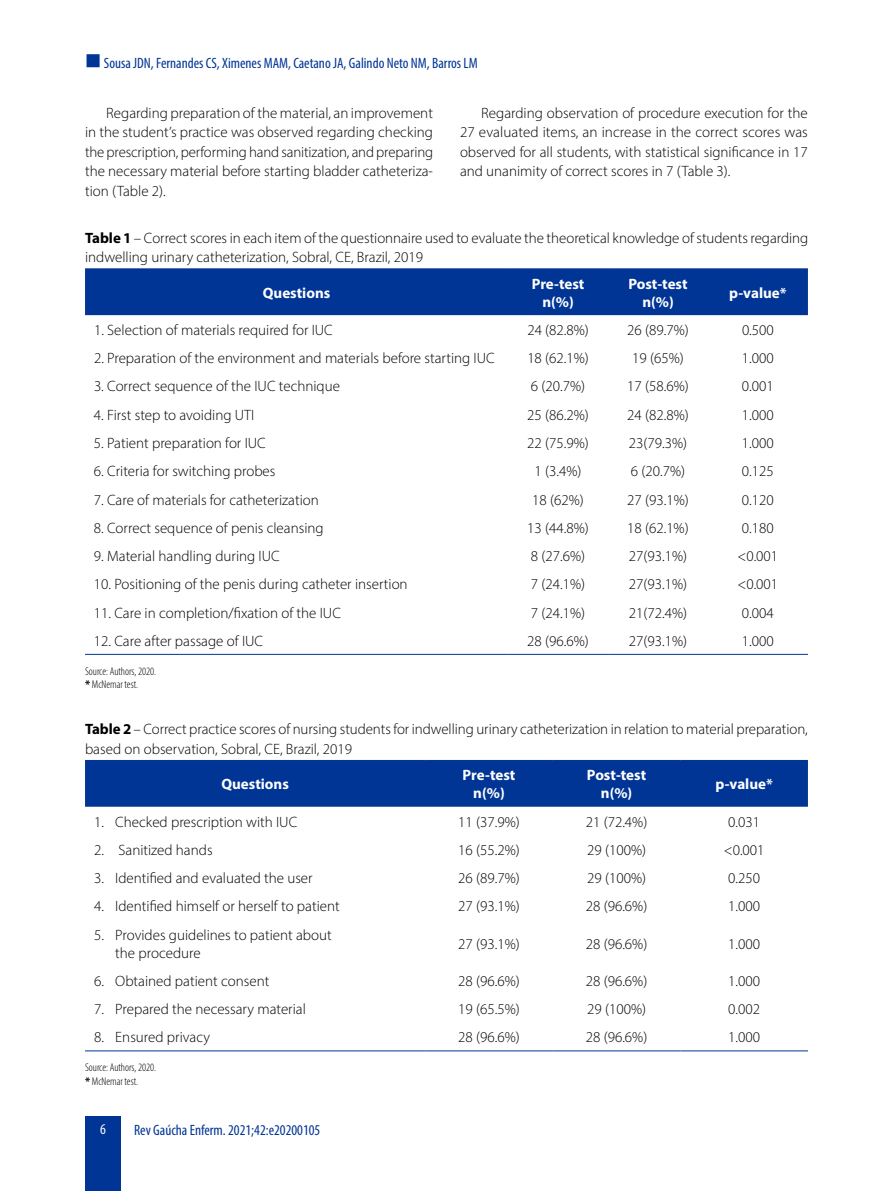
<style>
.page{position:relative;width:893px;height:1191px;background:#fff}
.page>*{position:absolute;margin:0;border:0;box-sizing:border-box;transform-origin:0 0}
.t1{font:300 15px/19.5px "Myriad Pro";color:#000}
.t2{font:condensed 15px "Myriad Pro";color:#003595}
.t3{font:700 15px/18px "Myriad Pro";color:#fff;text-align:center}
.t4{font:condensed 15px "Myriad Pro";color:#fff}
.t5{font:300 condensed 11.25px/13.5px "Myriad Pro";color:#000}
.s1{font-weight:700}
.s2{font-weight:700;font-stretch:normal}
</style>
<div class="page">
<div style="left:85px;top:1116px;width:36px;height:75px;background:#003595"></div>
<div style="left:85px;top:269px;width:723px;height:46px;background:#003595"></div>
<hr style="left:85px;top:268px;width:423px;height:1px;background:#003595">
<hr style="left:508px;top:268px;width:100px;height:1px;background:#003595">
<hr style="left:608px;top:268px;width:100px;height:1px;background:#003595">
<hr style="left:708px;top:268px;width:100px;height:1px;background:#003595">
<hr style="left:85px;top:654px;width:423px;height:1px;background:#003595">
<hr style="left:508px;top:654px;width:100px;height:1px;background:#003595">
<hr style="left:608px;top:654px;width:100px;height:1px;background:#003595">
<hr style="left:708px;top:654px;width:100px;height:1px;background:#003595">
<div style="left:85px;top:761px;width:723px;height:45px;background:#003595"></div>
<hr style="left:85px;top:760px;width:340px;height:1px;background:#003595">
<hr style="left:425px;top:760px;width:128px;height:1px;background:#003595">
<hr style="left:553px;top:760px;width:127px;height:1px;background:#003595">
<hr style="left:680px;top:760px;width:128px;height:1px;background:#003595">
<hr style="left:85px;top:1050px;width:340px;height:1px;background:#003595">
<hr style="left:425px;top:1050px;width:128px;height:1px;background:#003595">
<hr style="left:553px;top:1050px;width:127px;height:1px;background:#003595">
<hr style="left:680px;top:1050px;width:128px;height:1px;background:#003595">
<p class="t2" style="left:104px;top:54px;width:375px">Sousa JDN, Fernandes CS, Ximenes MAM, Caetano JA, Galindo Neto NM, Barros LM</p>
<p class="t1" style="left:85px;top:103px;width:350px;text-align:justify;text-indent:21px">Regarding preparation of the material, an improvement in the student’s practice was observed regarding checking the prescription, performing hand sanitization, and preparing the necessary material before starting bladder catheteriza&shy;tion (Table 2).</p>
<p class="t1" style="left:460px;top:103px;width:349px;text-align:justify;text-indent:21px">Regarding observation of procedure execution for the 27 evaluated items, an increase in the correct scores was observed for all students, with statistical significance in 17 and unanimity of correct scores in 7 (Table 3).</p>
<p class="t1" style="left:85px;top:228px;width:725px"><span class="s1">Table 1</span> – Correct scores in each item of the questionnaire used to evaluate the theoretical knowledge of students regarding indwelling urinary catheterization, Sobral, CE, Brazil, 2019</p>
<p class="t3" style="left:263px;top:283px;width:69px">Questions</p>
<p class="t3" style="left:532px;top:274px;width:54px">Pre-test n(%)</p>
<p class="t3" style="left:628px;top:274px;width:61px">Post-test n(%)</p>
<p class="t3" style="left:729px;top:283px;width:59px">p-value*</p>
<p class="t1" style="left:94px;top:320px;width:240px">1. Selection of materials required for IUC</p>
<p class="t1" style="left:527px;top:320px;width:63px">24 (82.8%)</p>
<p class="t1" style="left:627px;top:320px;width:63px">26 (89.7%)</p>
<p class="t1" style="left:742px;top:320px;width:33px">0.500</p>
<p class="t1" style="left:94px;top:348px;width:402px">2. Preparation of the environment and materials before starting IUC</p>
<p class="t1" style="left:527px;top:348px;width:63px">18 (62.1%)</p>
<p class="t1" style="left:632px;top:348px;width:53px">19 (65%)</p>
<p class="t1" style="left:742px;top:348px;width:33px">1.000</p>
<p class="t1" style="left:94px;top:376px;width:247px">3. Correct sequence of the IUC technique</p>
<p class="t1" style="left:531px;top:376px;width:56px">6 (20.7%)</p>
<p class="t1" style="left:627px;top:376px;width:63px">17 (58.6%)</p>
<p class="t1" style="left:742px;top:376px;width:33px">0.001</p>
<p class="t1" style="left:94px;top:405px;width:162px">4. First step to avoiding UTI</p>
<p class="t1" style="left:527px;top:405px;width:63px">25 (86.2%)</p>
<p class="t1" style="left:627px;top:405px;width:63px">24 (82.8%)</p>
<p class="t1" style="left:742px;top:405px;width:33px">1.000</p>
<p class="t1" style="left:94px;top:433px;width:173px">5. Patient preparation for IUC</p>
<p class="t1" style="left:527px;top:433px;width:63px">22 (75.9%)</p>
<p class="t1" style="left:629px;top:433px;width:60px">23(79.3%)</p>
<p class="t1" style="left:742px;top:433px;width:33px">1.000</p>
<p class="t1" style="left:94px;top:461px;width:183px">6. Criteria for switching probes</p>
<p class="t1" style="left:535px;top:461px;width:48px">1 (3.4%)</p>
<p class="t1" style="left:631px;top:461px;width:56px">6 (20.7%)</p>
<p class="t1" style="left:742px;top:461px;width:33px">0.125</p>
<p class="t1" style="left:94px;top:489px;width:226px">7. Care of materials for catheterization</p>
<p class="t1" style="left:532px;top:489px;width:53px">18 (62%)</p>
<p class="t1" style="left:627px;top:489px;width:63px">27 (93.1%)</p>
<p class="t1" style="left:742px;top:489px;width:33px">0.120</p>
<p class="t1" style="left:94px;top:518px;width:231px">8. Correct sequence of penis cleansing</p>
<p class="t1" style="left:527px;top:518px;width:63px">13 (44.8%)</p>
<p class="t1" style="left:627px;top:518px;width:63px">18 (62.1%)</p>
<p class="t1" style="left:742px;top:518px;width:33px">0.180</p>
<p class="t1" style="left:94px;top:546px;width:187px">9. Material handling during IUC</p>
<p class="t1" style="left:531px;top:546px;width:56px">8 (27.6%)</p>
<p class="t1" style="left:629px;top:546px;width:60px">27(93.1%)</p>
<p class="t1" style="left:737px;top:546px;width:42px">&lt;0.001</p>
<p class="t1" style="left:94px;top:574px;width:315px">10. Positioning of the penis during catheter insertion</p>
<p class="t1" style="left:531px;top:574px;width:56px">7 (24.1%)</p>
<p class="t1" style="left:629px;top:574px;width:60px">27(93.1%)</p>
<p class="t1" style="left:737px;top:574px;width:42px">&lt;0.001</p>
<p class="t1" style="left:94px;top:603px;width:248px">11. Care in completion/fixation of the IUC</p>
<p class="t1" style="left:531px;top:603px;width:56px">7 (24.1%)</p>
<p class="t1" style="left:629px;top:603px;width:60px">21(72.4%)</p>
<p class="t1" style="left:742px;top:603px;width:33px">0.004</p>
<p class="t1" style="left:94px;top:631px;width:171px">12. Care after passage of IUC</p>
<p class="t1" style="left:527px;top:631px;width:63px">28 (96.6%)</p>
<p class="t1" style="left:629px;top:631px;width:60px">27(93.1%)</p>
<p class="t1" style="left:742px;top:631px;width:33px">1.000</p>
<p class="t5" style="left:85px;top:664px;width:73px">Source: Authors, 2020. <span class="s2">*</span> McNemar test.</p>
<p class="t1" style="left:85px;top:719px;width:724px"><span class="s1">Table 2</span> – Correct practice scores of nursing students for indwelling urinary catheterization in relation to material preparation, based on observation, Sobral, CE, Brazil, 2019</p>
<p class="t3" style="left:221px;top:774px;width:69px">Questions</p>
<p class="t3" style="left:463px;top:765px;width:54px">Pre-test n(%)</p>
<p class="t3" style="left:587px;top:765px;width:61px">Post-test n(%)</p>
<p class="t3" style="left:715px;top:774px;width:59px">p-value*</p>
<p class="t1" style="left:94px;top:811px;width:205px">1. Checked prescription with IUC</p>
<p class="t1" style="left:458px;top:811px;width:63px">11 (37.9%)</p>
<p class="t1" style="left:586px;top:811px;width:63px">21 (72.4%)</p>
<p class="t1" style="left:728px;top:811px;width:33px">0.031</p>
<p class="t1" style="left:94px;top:840px;width:120px">2. Sanitized hands</p>
<p class="t1" style="left:458px;top:840px;width:63px">16 (55.2%)</p>
<p class="t1" style="left:587px;top:840px;width:60px">29 (100%)</p>
<p class="t1" style="left:724px;top:840px;width:42px">&lt;0.001</p>
<p class="t1" style="left:94px;top:868px;width:220px">3. Identified and evaluated the user</p>
<p class="t1" style="left:458px;top:868px;width:63px">26 (89.7%)</p>
<p class="t1" style="left:587px;top:868px;width:60px">29 (100%)</p>
<p class="t1" style="left:728px;top:868px;width:33px">0.250</p>
<p class="t1" style="left:94px;top:896px;width:247px">4. Identified himself or herself to patient</p>
<p class="t1" style="left:458px;top:896px;width:63px">27 (93.1%)</p>
<p class="t1" style="left:586px;top:896px;width:63px">28 (96.6%)</p>
<p class="t1" style="left:728px;top:896px;width:33px">1.000</p>
<p class="t1" style="left:115px;top:925px;width:218px;line-height:18px;text-indent:-21px">5. Provides guidelines to patient about the procedure</p>
<p class="t1" style="left:458px;top:933px;width:63px">27 (93.1%)</p>
<p class="t1" style="left:586px;top:933px;width:63px">28 (96.6%)</p>
<p class="t1" style="left:728px;top:933px;width:33px">1.000</p>
<p class="t1" style="left:94px;top:971px;width:177px">6. Obtained patient consent</p>
<p class="t1" style="left:458px;top:971px;width:63px">28 (96.6%)</p>
<p class="t1" style="left:586px;top:971px;width:63px">28 (96.6%)</p>
<p class="t1" style="left:728px;top:971px;width:33px">1.000</p>
<p class="t1" style="left:94px;top:999px;width:213px">7. Prepared the necessary material</p>
<p class="t1" style="left:458px;top:999px;width:63px">19 (65.5%)</p>
<p class="t1" style="left:587px;top:999px;width:60px">29 (100%)</p>
<p class="t1" style="left:728px;top:999px;width:33px">0.002</p>
<p class="t1" style="left:94px;top:1027px;width:117px">8. Ensured privacy</p>
<p class="t1" style="left:458px;top:1027px;width:63px">28 (96.6%)</p>
<p class="t1" style="left:586px;top:1027px;width:63px">28 (96.6%)</p>
<p class="t1" style="left:728px;top:1027px;width:33px">1.000</p>
<p class="t5" style="left:85px;top:1060px;width:73px">Source: Authors, 2020. <span class="s2">*</span> McNemar test.</p>
<p class="t4" style="left:100px;top:1120px;width:7px">6</p>
<p class="t2" style="left:134px;top:1121px;width:188px">Rev Gaúcha Enferm. 2021;42:e20200105</p>
</div>
